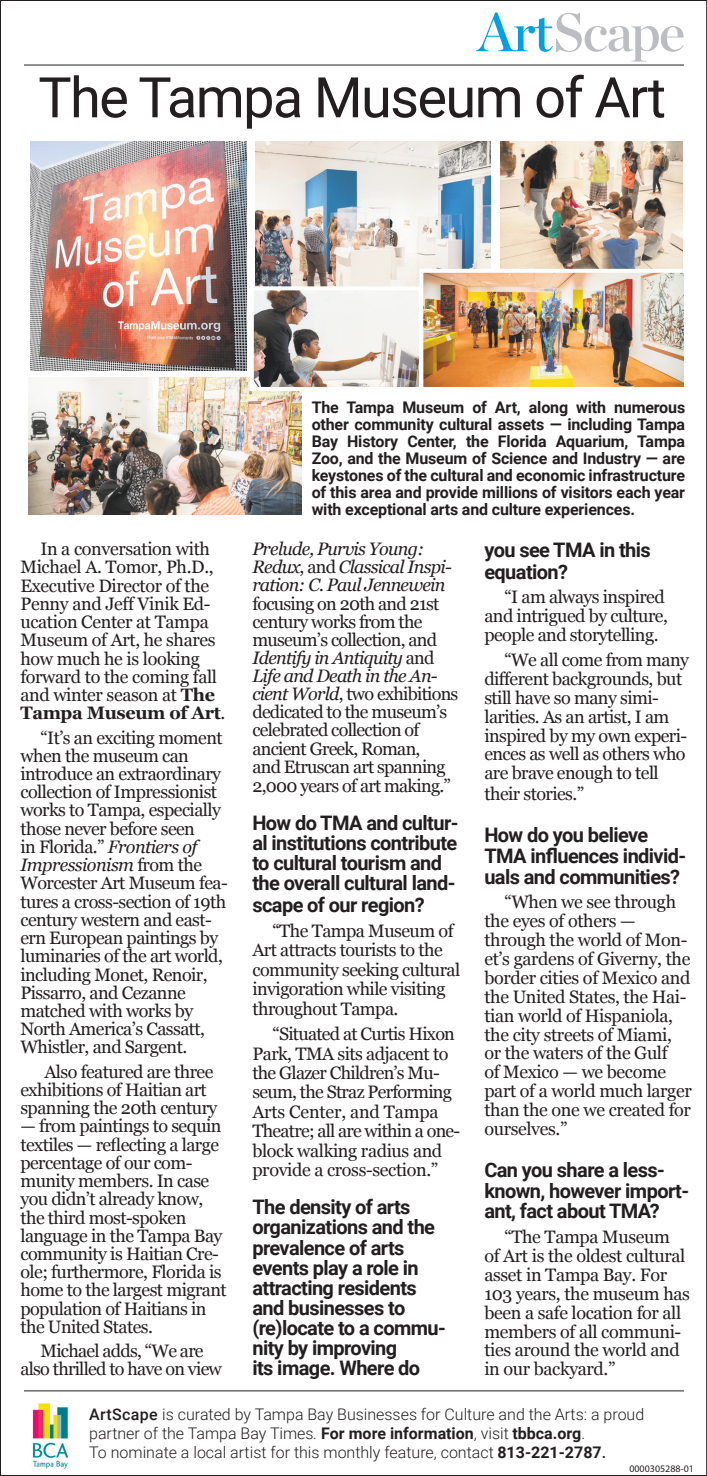
<style>
.page{position:relative;width:708px;height:1476px;background:#fff}
.page>*{position:absolute;margin:0;border:0;box-sizing:border-box;transform-origin:0 0}
.t1{font:56px "Roboto";letter-spacing:-.03em;color:#231f20}
.t2{font:600 54px "Chronicle Display";letter-spacing:-.03em;color:#bcbdc0}
.t3{font:700 20px/20.2px "Roboto";letter-spacing:-.03em;color:#231f20}
.t4{font:18px/18.2px "Georgia";letter-spacing:-.03em;color:#231f20}
.t5{font:700 16px/17px "Roboto";letter-spacing:-.01em;color:#231f20;text-align:justify}
.t6{font:300 16px/19px "Roboto";color:#231f20}
.t7{font:10px "Myriad Pro";color:#231f20}
.s1{color:#00a1e3}
.s2{font-weight:700}
.s3{font-style:italic}
.s4{font-weight:500}
.s5{font-family:"Roboto Condensed";font-style:italic}
.s6{font-family:"Roboto Condensed"}
</style>
<div class="page">
<img style="left:28px;top:378px;width:274px;height:137px">
<img style="left:256px;top:142px;width:235px;height:144px">
<img style="left:255px;top:291px;width:164px;height:95px">
<div style="left:250px;top:286px;width:187px;height:105px;border:4px solid #fff"></div>
<hr style="left:24px;top:65px;width:660px;height:1px;background:#231f20">
<img style="left:32px;top:1403px;width:37px;height:66px">
<hr style="left:24px;top:1390px;width:660px;height:1px;background:#231f20">
<img style="left:30px;top:142px;width:216px;height:228px">
<img style="left:500px;top:142px;width:182px;height:127px">
<img style="left:424px;top:274px;width:259px;height:112px">
<div style="left:419px;top:269px;width:269px;height:122px;border:4px solid #fff"></div>
<p class="t2" style="left:478px;top:-2px;width:209px"><span class="s1">Art</span> Scape</p>
<p class="t1" style="left:38px;top:58px;width:629px">The Tampa Museum of Art</p>
<p class="t4" style="left:20px;top:540px;width:206px;text-indent:20px">In a conversation with<br>Michael A. Tomor, Ph.D.,<br>Executive Director of the<br>Penny and Jeff Vinik Ed&shy;ucation Center at Tampa<br>Museum of Art, he shares how much he is looking forward to the coming fall and winter season at <span class="s2">The<br>Tampa Museum of Art</span>.</p>
<p class="t4" style="left:20px;top:728px;width:209px;text-indent:20px">“It’s an exciting moment when the museum can introduce an extraordinary collection of Impressionist works to Tampa, especially those never before seen<br>in Florida.” <span class="s3">Frontiers of<br>Impressionism</span> from the<br>Worcester Art Museum fea&shy;tures a cross-section of 19th century western and east&shy;ern European paintings by luminaries of the art world, including Monet, Renoir,<br>Pissarro, and Cezanne matched with works by<br>North America’s Cassatt,<br>Whistler, and Sargent.</p>
<p class="t4" style="left:20px;top:1062px;width:199px;text-indent:24px">Also featured are three exhibitions of Haitian art spanning the 20th century</p>
<p class="t4" style="left:20px;top:1117px;width:208px">— from paintings to sequin textiles — reflecting a large percentage of our com&shy;munity members. In case you didn’t already know, the third most-spoken language in the Tampa Bay community is Haitian Cre&shy;ole; furthermore, Florida is home to the largest migrant population of Haitians in the United States.</p>
<p class="t4" style="left:20px;top:1342px;width:203px;text-align:center">Michael adds, “We are<br>also thrilled to have on view</p>
<p class="t5" style="left:312px;top:398px;width:375px">The Tampa Museum of Art, along with numerous other community cultural assets — including Tampa Bay History Center, the Florida Aquarium, Tampa Zoo, and the Museum of Science and Industry — are keystones of the cultural and economic infrastructure of this area and provide millions of visitors each year with exceptional arts and culture experiences.</p>
<p class="t4" style="left:252px;top:540px;width:207px"><span class="s3">Prelude, Purvis Young:<br>Redux</span>, and <span class="s3">Classical Inspi&shy;ration: C. Paul Jennewein </span>focusing on 20th and 21st century works from the museum’s collection, and<br><span class="s3">Identify in Antiquity</span> and<br><span class="s3">Life and Death in the An&shy;cient World</span>, two exhibitions dedicated to the museum’s celebrated collection of ancient Greek, Roman,<br>and Etruscan art spanning<br>2,000 years of art making.”</p>
<p class="t3" style="left:252px;top:812px;width:208px">How do TMA and cultur&shy;al institutions contribute to cultural tourism and the overall cultural land&shy;scape of our region?</p>
<p class="t4" style="left:252px;top:921px;width:209px;line-height:19.4px;text-indent:20px">“The Tampa Museum of<br>Art attracts tourists to the community seeking cultural invigoration while visiting throughout Tampa.</p>
<p class="t4" style="left:252px;top:1024px;width:209px;line-height:19.4px;text-indent:20px">“Situated at Curtis Hixon<br>Park, TMA sits adjacent to the Glazer Children’s Mu&shy;seum, the Straz Performing<br>Arts Center, and Tampa<br>Theatre; all are within a one&shy;block walking radius and provide a cross-section.”</p>
<p class="t3" style="left:252px;top:1196px;width:195px">The density of arts organizations and the prevalence of arts events play a role in attracting residents and businesses to (re)locate to a commu&shy;nity by improving<br>its image. Where do</p>
<p class="t3" style="left:484px;top:538px;width:168px;line-height:22px">you see TMA in this equation?</p>
<p class="t4" style="left:484px;top:588px;width:185px;line-height:18.8px;text-indent:20px">“I am always inspired and intrigued by culture, people and storytelling.</p>
<p class="t4" style="left:484px;top:650px;width:206px;line-height:18.8px;text-indent:20px">“We all come from many different backgrounds, but still have so many simi&shy;larities. As an artist, I am inspired by my own experi&shy;ences as well as others who are brave enough to tell</p>
<p class="t4" style="left:484px;top:785px;width:101px">their stories.”</p>
<p class="t3" style="left:484px;top:824px;width:203px;line-height:20.8px">How do you believe<br>TMA influences individ&shy;uals and communities?</p>
<p class="t4" style="left:484px;top:893px;width:209px;line-height:18.8px;text-indent:20px">“When we see through the eyes of others — through the world of Mon&shy;et’s gardens of Giverny, the border cities of Mexico and the United States, the Hai&shy;tian world of Hispaniola, the city streets of Miami, or the waters of the Gulf<br>of Mexico — we become part of a world much larger than the one we created for ourselves.”</p>
<p class="t3" style="left:484px;top:1158px;width:206px;line-height:20.8px">Can you share a less&shy;known, however import&shy;ant, fact about TMA?</p>
<p class="t4" style="left:484px;top:1228px;width:207px;line-height:18.8px;text-indent:20px">“The Tampa Museum<br>of Art is the oldest cultural asset in Tampa Bay. For<br>103 years, the museum has been a safe location for all members of all communi&shy;ties around the world and in our backyard.”</p>
<p class="t6" style="left:89px;top:1404px;width:557px"><span class="s4">ArtScape</span> is curated by Tampa Bay Businesses for Culture and the Arts: a proud partner of the Tampa Bay Times<span class="s5">.</span> <span class="s2">For more information</span>, visit <span class="s2">tbbca.org</span><span class="s6">.<br></span>To nominate a local artist for this monthly feature, contact <span class="s2">813-221-2787</span><span class="s4">.</span></p>
<p class="t7" style="left:629px;top:1462px;width:66px">0000305288-01</p>
</div>
